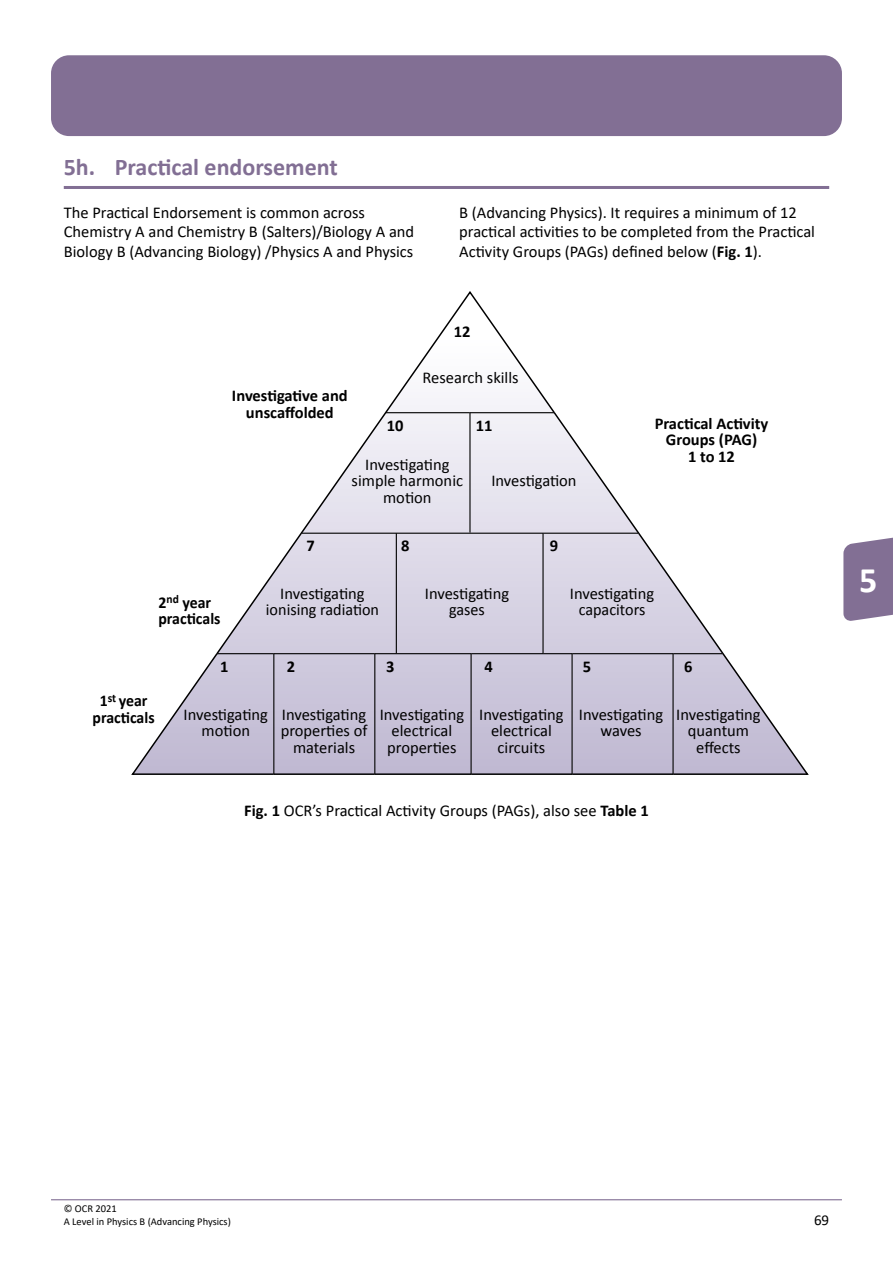
<style>
.page{position:relative;width:893px;height:1263px;background:#fff}
.page>*{position:absolute;margin:0;border:0;box-sizing:border-box;transform-origin:0 0}
.t1{font:700 36px "Calibri";color:#fff}
.Heading2{font:700 24px "Calibri";color:#826f94}
.BodyText{font:16.5px/16.5px "Calibri";color:#000;text-align:center}
.t2{font:700 16.5px/16.5px "Calibri";color:#000;text-align:center}
.t3{font:700 16.5px/16.5px "Calibri";color:#000;scale:.96 1}
.t4{font:15px "Calibri";color:#000}
.t5{font:10.5px/12.8px "Calibri";color:#000}
.s1{font-weight:700}
</style>
<div class="page">
<hr style="left:51px;top:1199px;width:791px;height:1px;background:#826f94">
<div style="left:51px;top:55px;width:791px;height:81px;background:#826f94;border-radius:18px"></div>
<svg style="left:843px;top:537px;width:50px;height:84px;background:#8e7d9e"></svg>
<hr style="left:64px;top:186px;width:765px;height:3px;background:#826f94">
<svg style="left:131px;top:291px;width:678px;height:484px"></svg>
<hr style="left:217px;top:653px;width:506px;height:1px;background:#000">
<hr style="left:301px;top:533px;width:337px;height:1px;background:#000">
<hr style="left:386px;top:412px;width:168px;height:1px;background:#000">
<hr style="left:469px;top:413px;width:2px;height:120px;background:#000">
<hr style="left:396px;top:533px;width:1px;height:121px;background:#000">
<hr style="left:542px;top:533px;width:2px;height:121px;background:#000">
<hr style="left:470px;top:654px;width:2px;height:120px;background:#000">
<hr style="left:571px;top:654px;width:2px;height:120px;background:#000">
<hr style="left:672px;top:654px;width:2px;height:120px;background:#000">
<hr style="left:273px;top:654px;width:1px;height:120px;background:#000">
<hr style="left:374px;top:654px;width:1px;height:120px;background:#000">
<hr style="left:840px;top:205px;width:2px;height:607px;background:#000">
<h1 class="Heading2" style="left:64px;top:150px;width:276px">5h. Practical endorsement</h1>
<p class="BodyText" style="left:64px;top:202px;width:352px;line-height:19.5px;text-align:left">The Practical Endorsement is common across<br>Chemistry A and Chemistry B (Salters)/Biology A and<br>Biology B (Advancing Biology) /Physics A and Physics</p>
<p class="BodyText" style="left:459px;top:202px;width:357px;line-height:19.5px;text-align:left">B (Advancing Physics). It requires a minimum of 12 practical activities to be completed from the Practical<br>Activity Groups (PAGs) defined below (<span class="s1">Fig. 1</span>).</p>
<p class="t2" style="left:454px;top:322px;width:18px">12</p>
<p class="t2" style="left:232px;top:387px;width:117px">Investigative and unscaffolded</p>
<p class="t2" style="left:387px;top:416px;width:18px">10</p>
<p class="BodyText" style="left:423px;top:368px;width:98px">Research skills</p>
<p class="t2" style="left:476px;top:416px;width:18px">11</p>
<p class="BodyText" style="left:352px;top:455px;width:113px">Investigating simple harmonic motion</p>
<p class="BodyText" style="left:491px;top:471px;width:87px">Investigation</p>
<p class="t2" style="left:655px;top:414px;width:115px">Practical Activity<br>Groups (PAG)<br>1 to 12</p>
<p class="t3" style="left:158px;top:593px;width:66px">2<sup>nd</sup> year practicals</p>
<p class="t2" style="left:306px;top:537px;width:10px">7</p>
<p class="t2" style="left:401px;top:537px;width:10px">8</p>
<p class="t2" style="left:550px;top:537px;width:10px">9</p>
<p class="BodyText" style="left:266px;top:584px;width:115px">Investigating ionising radiation</p>
<p class="BodyText" style="left:425px;top:584px;width:86px">Investigating gases</p>
<p class="BodyText" style="left:570px;top:584px;width:86px">Investigating capacitors</p>
<p class="t3" style="left:93px;top:692px;width:66px;text-align:center">1<sup>st</sup> year practicals</p>
<p class="t2" style="left:220px;top:657px;width:10px">1</p>
<p class="t2" style="left:287px;top:657px;width:10px">2</p>
<p class="t2" style="left:386px;top:657px;width:10px">3</p>
<p class="t2" style="left:485px;top:657px;width:10px">4</p>
<p class="t2" style="left:583px;top:657px;width:10px">5</p>
<p class="t2" style="left:684px;top:657px;width:10px">6</p>
<p class="BodyText" style="left:184px;top:705px;width:86px">Investigating motion</p>
<p class="BodyText" style="left:281px;top:705px;width:88px">Investigating properties of materials</p>
<p class="BodyText" style="left:380px;top:705px;width:86px">Investigating electrical properties</p>
<p class="BodyText" style="left:479px;top:705px;width:86px">Investigating electrical circuits</p>
<p class="BodyText" style="left:579px;top:705px;width:86px">Investigating waves</p>
<p class="BodyText" style="left:676px;top:705px;width:86px">Investigating quantum effects</p>
<p class="BodyText" style="left:244px;top:802px;width:406px"><span class="s1">Fig. 1</span> OCR’s Practical Activity Groups (PAGs), also see <span class="s1">Table 1</span></p>
<h1 class="t1" style="left:859px;top:555px;width:20px">5</h1>
<p class="t5" style="left:64px;top:1202px;width:169px">© OCR 2021<br>A Level in Physics B (Advancing Physics)</p>
<p class="t4" style="left:814px;top:1209px;width:17px">69</p>
</div>
